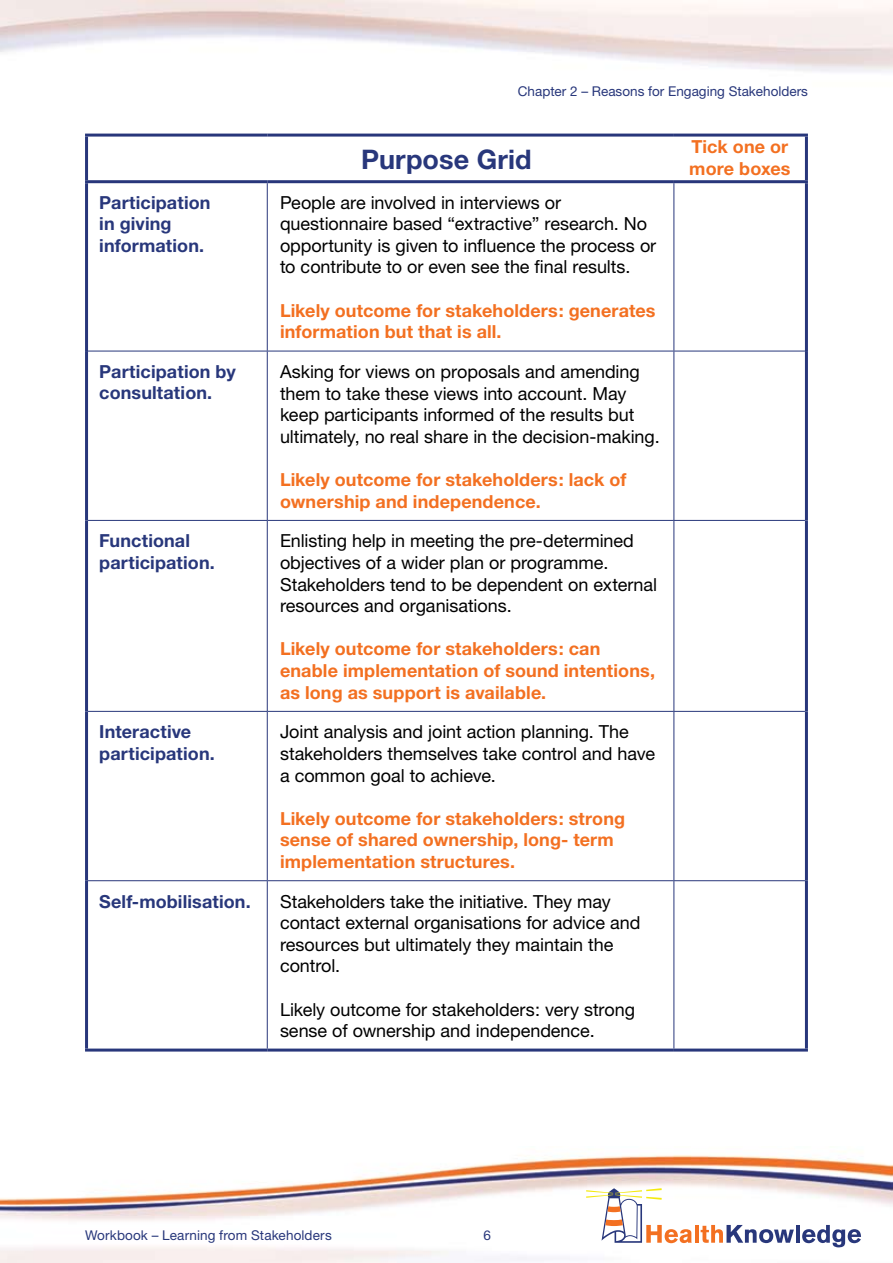
<style>
.page{position:relative;width:893px;height:1263px;background:#fff}
.page>*{position:absolute;margin:0;border:0;box-sizing:border-box;transform-origin:0 0}
.t1{font:700 27px "Helvetica Neue";letter-spacing:.005em;color:#28377b}
.t2{font:18px/21.6px "Helvetica Neue";letter-spacing:-.005em;color:#000}
.t3{font:700 18px/21.6px "Helvetica Neue";letter-spacing:.005em;color:#f37021}
.t4{font:700 18px/21.6px "Helvetica Neue";letter-spacing:.005em;color:#28377b}
.t5{font:13.5px "Helvetica Neue";color:#28377b}
</style>
<div class="page">
<img style="left:0;top:1155px;width:892px;height:108px">
<hr style="left:695px;top:1225px;width:4px;height:18px;background:#f37021">
<svg style="left:701px;top:1225px;width:93px;height:18px"></svg>
<hr style="left:796px;top:1225px;width:4px;height:18px;background:#28377b">
<svg style="left:802px;top:1225px;width:59px;height:22px"></svg>
<svg style="left:586px;top:1188px;width:106px;height:55px"></svg>
<hr style="left:267px;top:183px;width:1px;height:168px;background:#28377b">
<hr style="left:673px;top:183px;width:1px;height:168px;background:#28377b">
<hr style="left:88px;top:351px;width:179px;height:1px;background:#28377b">
<hr style="left:267px;top:351px;width:407px;height:1px;background:#28377b">
<hr style="left:267px;top:351px;width:1px;height:169px;background:#28377b">
<hr style="left:674px;top:351px;width:131px;height:1px;background:#28377b">
<hr style="left:673px;top:351px;width:1px;height:169px;background:#28377b">
<hr style="left:88px;top:520px;width:179px;height:1px;background:#28377b">
<hr style="left:267px;top:520px;width:407px;height:1px;background:#28377b">
<hr style="left:267px;top:521px;width:1px;height:190px;background:#28377b">
<hr style="left:674px;top:520px;width:131px;height:1px;background:#28377b">
<hr style="left:673px;top:521px;width:1px;height:190px;background:#28377b">
<hr style="left:88px;top:711px;width:179px;height:1px;background:#28377b">
<hr style="left:267px;top:711px;width:407px;height:1px;background:#28377b">
<hr style="left:267px;top:712px;width:1px;height:168px;background:#28377b">
<hr style="left:674px;top:711px;width:131px;height:1px;background:#28377b">
<hr style="left:673px;top:712px;width:1px;height:168px;background:#28377b">
<hr style="left:88px;top:880px;width:179px;height:1px;background:#28377b">
<hr style="left:267px;top:880px;width:407px;height:1px;background:#28377b">
<hr style="left:267px;top:881px;width:1px;height:167px;background:#28377b">
<hr style="left:674px;top:880px;width:131px;height:1px;background:#28377b">
<hr style="left:673px;top:881px;width:1px;height:167px;background:#28377b">
<hr style="left:85px;top:134px;width:182px;height:3px;background:#28377b">
<hr style="left:85px;top:137px;width:3px;height:43px;background:#28377b">
<hr style="left:267px;top:134px;width:407px;height:3px;background:#28377b">
<hr style="left:674px;top:134px;width:134px;height:3px;background:#28377b">
<hr style="left:805px;top:137px;width:3px;height:43px;background:#28377b">
<hr style="left:85px;top:180px;width:182px;height:3px;background:#28377b">
<hr style="left:85px;top:183px;width:3px;height:168px;background:#28377b">
<hr style="left:267px;top:180px;width:407px;height:3px;background:#28377b">
<hr style="left:674px;top:180px;width:134px;height:3px;background:#28377b">
<hr style="left:805px;top:183px;width:3px;height:168px;background:#28377b">
<hr style="left:85px;top:351px;width:3px;height:169px;background:#28377b">
<hr style="left:805px;top:351px;width:3px;height:169px;background:#28377b">
<hr style="left:85px;top:520px;width:3px;height:191px;background:#28377b">
<hr style="left:805px;top:520px;width:3px;height:191px;background:#28377b">
<hr style="left:85px;top:711px;width:3px;height:170px;background:#28377b">
<hr style="left:805px;top:711px;width:3px;height:170px;background:#28377b">
<hr style="left:85px;top:881px;width:3px;height:167px;background:#28377b">
<hr style="left:805px;top:881px;width:3px;height:167px;background:#28377b">
<hr style="left:85px;top:1048px;width:182px;height:3px;background:#28377b">
<hr style="left:267px;top:1048px;width:407px;height:3px;background:#28377b">
<hr style="left:674px;top:1048px;width:134px;height:3px;background:#28377b">
<p class="t5" style="left:518px;top:83px;width:292px">Chapter 2 – Reasons for Engaging Stakeholders</p>
<h1 class="t1" style="left:361px;top:143px;width:172px">Purpose Grid</h1>
<p class="t4" style="left:99px;top:191px;width:113px">Participation in giving information.</p>
<p class="t2" style="left:280px;top:191px;width:378px">People are involved in interviews or questionnaire based “extractive” research. No opportunity is given to influence the process or to contribute to or even see the final results.</p>
<p class="t3" style="left:280px;top:299px;width:377px">Likely outcome for stakeholders: generates information but that is all.</p>
<p class="t4" style="left:99px;top:360px;width:138px">Participation by consultation.</p>
<p class="t2" style="left:280px;top:361px;width:378px">Asking for views on proposals and amending them to take these views into account. May keep participants informed of the results but ultimately, no real share in the decision-making.</p>
<p class="t3" style="left:280px;top:468px;width:348px">Likely outcome for stakeholders: lack of ownership and independence.</p>
<p class="t4" style="left:99px;top:530px;width:117px">Functional participation.</p>
<p class="t2" style="left:280px;top:530px;width:379px">Enlisting help in meeting the pre-determined objectives of a wider plan or programme.<br>Stakeholders tend to be dependent on external resources and organisations.</p>
<p class="t3" style="left:280px;top:638px;width:376px">Likely outcome for stakeholders: can enable implementation of sound intentions, as long as support is available.</p>
<p class="t4" style="left:99px;top:720px;width:117px">Interactive participation.</p>
<p class="t2" style="left:280px;top:721px;width:377px">Joint analysis and joint action planning. The stakeholders themselves take control and have a common goal to achieve.</p>
<p class="t3" style="left:280px;top:807px;width:347px">Likely outcome for stakeholders: strong sense of shared ownership, long- term implementation structures.</p>
<p class="t4" style="left:99px;top:890px;width:153px">Self-mobilisation.</p>
<p class="t2" style="left:280px;top:890px;width:362px">Stakeholders take the initiative. They may contact external organisations for advice and resources but ultimately they maintain the control.</p>
<p class="t2" style="left:280px;top:998px;width:356px">Likely outcome for stakeholders: very strong sense of ownership and independence.</p>
<p class="t3" style="left:689px;top:136px;width:103px">Tick one or more boxes</p>
<p class="t5" style="left:85px;top:1227px;width:248px">Workbook – Learning from Stakeholders</p>
<p class="t5" style="left:483px;top:1227px;width:9px">6</p>
</div>
